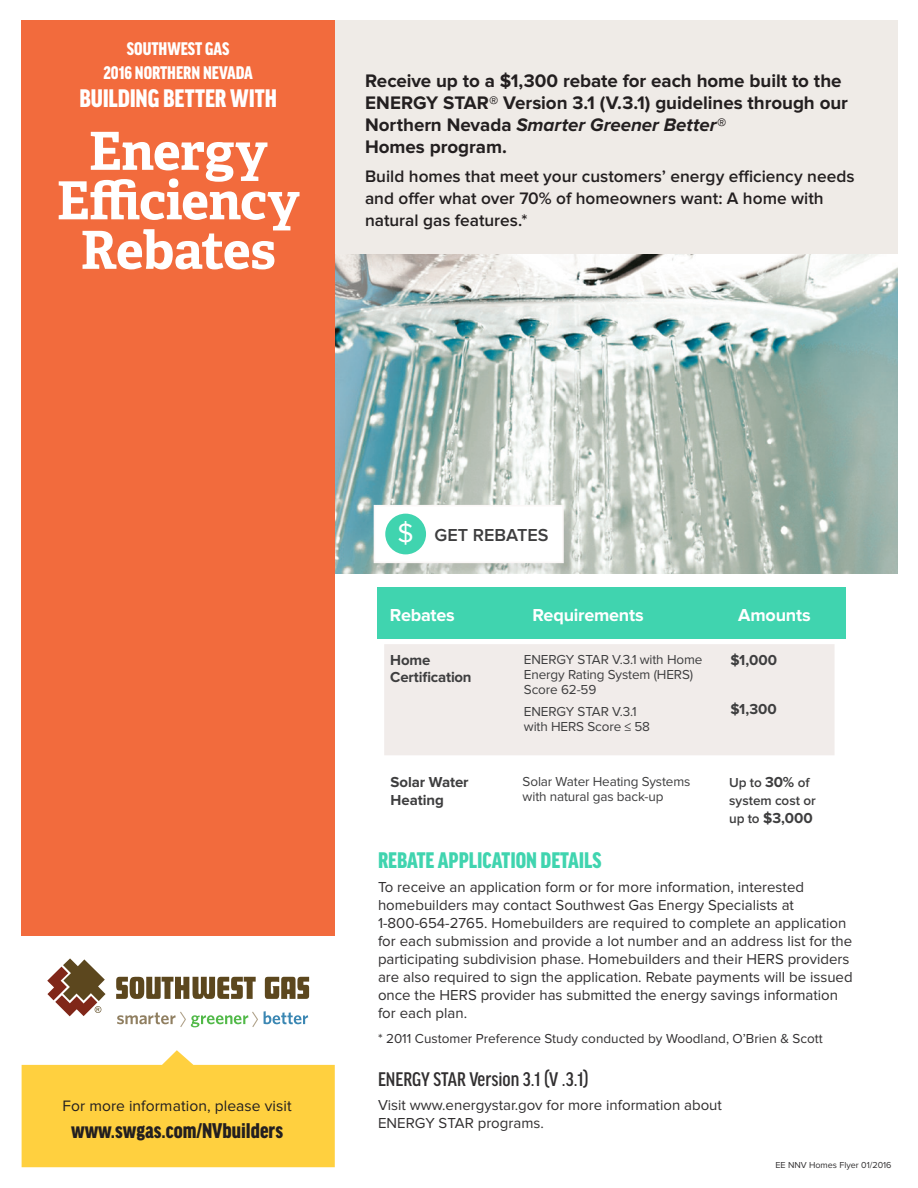
<style>
.page{position:relative;width:918px;height:1188px;background:#fff}
.page>*{position:absolute;margin:0;border:0;box-sizing:border-box;transform-origin:0 0}
.t1{font:700 52.5px/49.5px "Adelle PE";letter-spacing:-.01em;color:#fff;text-align:center}
.t2{font:27.3px "Proxima Nova";color:#fff}
.t3{font:900 condensed 27px "Good Headline Pro";letter-spacing:-.005em;color:#fff}
.t4{font:900 condensed 24px "Good Headline Pro";color:#40d4af}
.t5{font:900 condensed 22.65px "Good Headline Pro";color:#231f20}
.t6{font:500 condensed 21px "Good Headline Pro";color:#312f30}
.t7{font:900 condensed 19.5px "Good Headline Pro";color:#fff}
.t8{font:700 18.75px/21.9px "Proxima Nova";letter-spacing:-.005em;color:#231f20}
.t9{font:700 18px "Proxima Nova";letter-spacing:-.015em;color:#fff}
.t10{font:600 18px "Proxima Nova";color:#3e3e3f}
.t11{font:600 17.25px/21.9px "Proxima Nova";color:#231f20}
.t12{font:15.6px "Proxima Nova";letter-spacing:.005em;color:#231f20}
.t13{font:15px/18px "Proxima Nova";color:#312f30}
.t14{font:700 15px/18px "Proxima Nova";letter-spacing:-.005em;color:#3e3e3f}
.t15{font:13.5px/15px "Proxima Nova";letter-spacing:-.01em;color:#3e3e3f}
.t16{font:13.5px "Proxima Nova";color:#312f30}
.t17{font:600 13.5px/17.9px "Proxima Nova";color:#3e3e3f}
.t18{font:9px "Proxima Nova";color:#312f30}
.s1{font-style:italic}
.s2{font-weight:700;font-size:15px}
.s3{font-weight:600;font-size:13.5px}
.s4{font-size:24px}
</style>
<div class="page">
<img style="left:335px;top:254px;width:562px;height:319px">
<div style="left:289px;top:21px;width:608px;height:233px;background:#efebe7"></div>
<div style="left:22px;top:21px;width:313px;height:915px;background:#f26b3d"></div>
<svg style="left:22px;top:1050px;width:313px;height:117px;background:#ffd556"></svg>
<div style="left:376px;top:507px;width:199px;height:68px;background:#231f20;opacity:.08"></div>
<div style="left:374px;top:505px;width:190px;height:58px;background:#fff"></div>
<div style="left:385px;top:514px;width:41px;height:40px;background:#40d4af;border-radius:50%"></div>
<div style="left:384px;top:644px;width:451px;height:111px;background:#f1ecea"></div>
<div style="left:377px;top:588px;width:469px;height:51px;background:#40d4af"></div>
<svg style="left:116px;top:977px;width:140px;height:22px"></svg>
<svg style="left:265px;top:977px;width:44px;height:22px"></svg>
<svg style="left:47px;top:958px;width:59px;height:58px"></svg>
<svg style="left:264px;top:1011px;width:44px;height:13px"></svg>
<svg style="left:117px;top:1012px;width:141px;height:15px"></svg>
<p class="t7" style="left:127px;top:39px;width:104px">SOUTHWEST GAS</p>
<p class="t7" style="left:104px;top:62px;width:151px">2016 NORTHERN NEVADA</p>
<p class="t3" style="left:79px;top:84px;width:199px">BUILDING BETTER WITH</p>
<p class="t1" style="left:57px;top:124px;width:245px">Energy<br>Efficiency<br>Rebates</p>
<p class="t8" style="left:365px;top:71px;width:484px">Receive up to a $1,300 rebate for each home built to the<br>ENERGY STAR® Version 3.1 (V.3.1) guidelines through our<br>Northern Nevada <span class="s1">Smarter Greener Better</span>®</p>
<p class="t8" style="left:365px;top:136px;width:143px">Homes program.</p>
<p class="t11" style="left:365px;top:166px;width:491px">Build homes that meet your customers’ energy efficiency needs and offer what over 70% of homeowners want: A home with natural gas features.*</p>
<p class="t12" style="left:62px;top:1097px;width:231px">For more information, please visit</p>
<p class="t5" style="left:71px;top:1118px;width:213px">www.swgas.com/NVbuilders</p>
<p class="t2" style="left:398px;top:517px;width:18px">$</p>
<p class="t10" style="left:435px;top:525px;width:116px">GET REBATES</p>
<p class="t9" style="left:390px;top:604px;width:66px">Rebates</p>
<p class="t9" style="left:532px;top:604px;width:113px">Requirements</p>
<p class="t9" style="left:738px;top:604px;width:74px">Amounts</p>
<p class="t14" style="left:390px;top:652px;width:83px;line-height:16.5px">Home<br>Certification</p>
<p class="t15" style="left:524px;top:652px;width:180px">ENERGY STAR V.3.1 with Home<br>Energy Rating System (HERS)<br>Score 62-59</p>
<p class="t15" style="left:524px;top:704px;width:114px">ENERGY STAR V.3.1</p>
<p class="t15" style="left:524px;top:719px;width:128px">with HERS Score ≤ 58</p>
<p class="t14" style="left:730px;top:651px;width:48px">$1,000</p>
<p class="t14" style="left:730px;top:701px;width:48px">$1,300</p>
<p class="t14" style="left:390px;top:773px;width:80px">Solar Water<br>Heating</p>
<p class="t15" style="left:523px;top:774px;width:169px">Solar Water Heating Systems with natural gas back-up</p>
<p class="t17" style="left:729px;top:774px;width:88px">Up to <span class="s2">30%</span> of system cost or</p>
<p class="t14" style="left:729px;top:809px;width:85px"><span class="s3">up to</span> $3,000</p>
<p class="t4" style="left:378px;top:848px;width:225px">REBATE APPLICATION DETAILS</p>
<p class="t13" style="left:378px;top:879px;width:428px">To receive an application form or for more information, interested homebuilders may contact Southwest Gas Energy Specialists at</p>
<p class="t13" style="left:378px;top:915px;width:476px">1-800-654-2765. Homebuilders are required to complete an application for each submission and provide a lot number and an address list for the participating subdivision phase. Homebuilders and their HERS providers are also required to sign the application. Rebate payments will be issued once the HERS provider has submitted the energy savings information for each plan.</p>
<p class="t16" style="left:378px;top:1031px;width:446px">* 2011 Customer Preference Study conducted by Woodland, O’Brien &amp; Scott</p>
<p class="t6" style="left:378px;top:1069px;width:212px">ENERGY STAR Version 3.1 <span class="s4">(</span>V .3.1<span class="s4">)</span></p>
<p class="t13" style="left:378px;top:1097px;width:345px">Visit www.energystar.gov for more information about</p>
<p class="t13" style="left:378px;top:1115px;width:167px">ENERGY STAR programs.</p>
<p class="t18" style="left:775px;top:1160px;width:118px">EE NNV Homes Flyer 01/2016</p>
</div>
